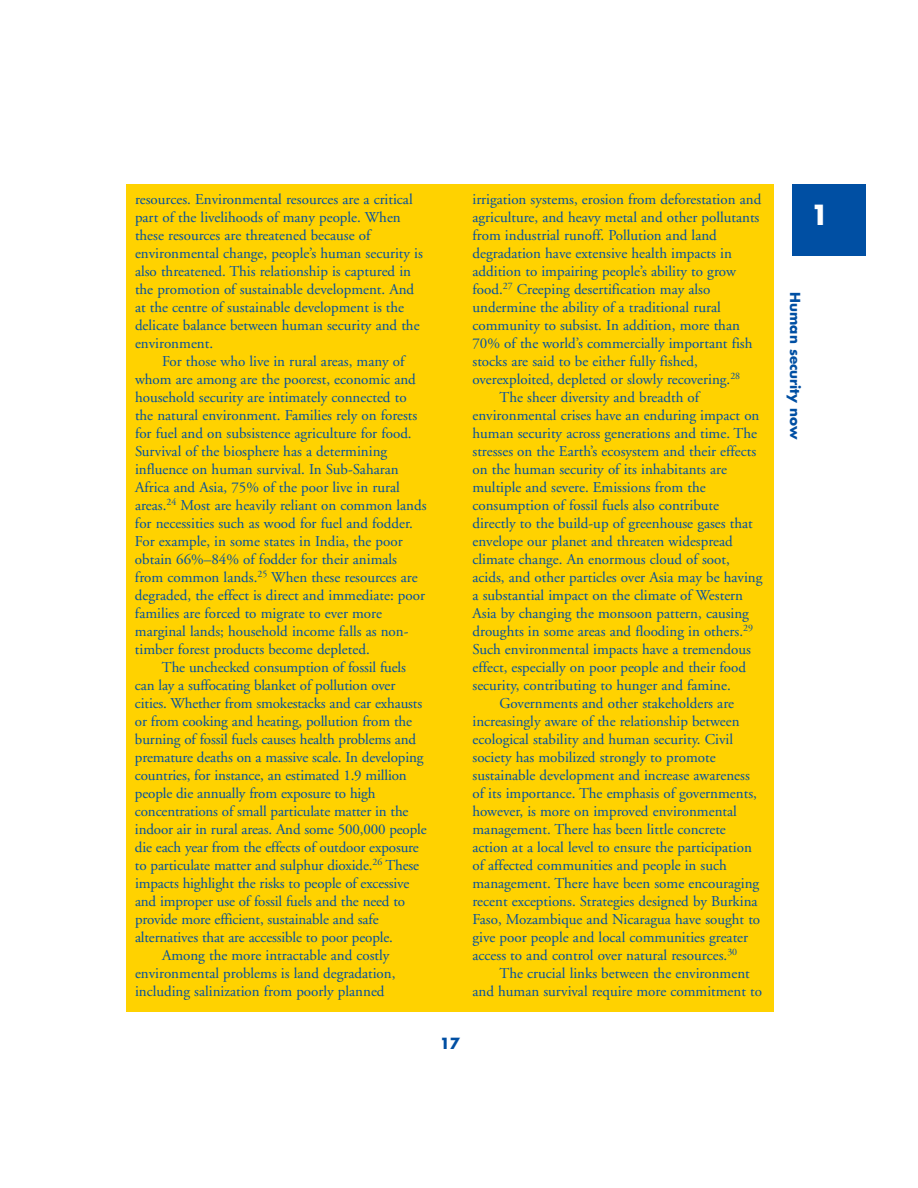
<style>
.page{position:relative;width:918px;height:1188px;background:#fff}
.page>*{position:absolute;margin:0;border:0;box-sizing:border-box;transform-origin:0 0}
.t1{font:700 27px "Futura";color:#fff}
.t2{font:15px/18px "Adobe Garamond";color:#004fa3}
.t3{font:700 15px "Futura";color:#004fa3}
.t4{font:700 13.5px "Futura";color:#004fa3}
</style>
<div class="page">
<div style="left:792px;top:184px;width:74px;height:72px;background:#004fa3"></div>
<div style="left:126px;top:184px;width:648px;height:828px;background:#ffd200"></div>
<p class="t2" style="left:135px;top:192px;width:289px">resources. Environmental resources are a critical part of the livelihoods of many people. When these resources are threatened because of environmental change, people’s human security is also threatened. This relationship is captured in the promotion of sustainable development. And at the centre of sustainable development is the delicate balance between human security and the environment.</p>
<p class="t2" style="left:135px;top:354px;width:293px;text-indent:27px">For those who live in rural areas, many of whom are among are the poorest, economic and household security are intimately connected to the natural environment. Families rely on forests for fuel and on subsistence agriculture for food.<br>Survival of the biosphere has a determining influence on human survival. In Sub-Saharan Africa and Asia, 75% of the poor live in rural areas.<sup>24</sup> Most are heavily reliant on common lands for necessities such as wood for fuel and fodder.<br>For example, in some states in India, the poor obtain 66%–84% of fodder for their animals from common lands.<sup>25</sup> When these resources are degraded, the effect is direct and immediate: poor families are forced to migrate to ever more marginal lands; household income falls as non&shy;timber forest products become depleted.</p>
<p class="t2" style="left:162px;top:660px;width:245px">The unchecked consumption of fossil fuels</p>
<p class="t2" style="left:135px;top:678px;width:262px">can lay a suffocating blanket of pollution over</p>
<p class="t2" style="left:135px;top:696px;width:289px">cities. Whether from smokestacks and car exhausts</p>
<p class="t2" style="left:135px;top:714px;width:279px">or from cooking and heating, pollution from the</p>
<p class="t2" style="left:135px;top:732px;width:283px">burning of fossil fuels causes health problems and</p>
<p class="t2" style="left:135px;top:750px;width:290px">premature deaths on a massive scale. In developing</p>
<p class="t2" style="left:135px;top:768px;width:273px">countries, for instance, an estimated 1.9 million</p>
<p class="t2" style="left:135px;top:786px;width:242px">people die annually from exposure to high</p>
<p class="t2" style="left:135px;top:804px;width:275px">concentrations of small particulate matter in the</p>
<p class="t2" style="left:135px;top:822px;width:293px">indoor air in rural areas. And some 500,000 people</p>
<p class="t2" style="left:135px;top:840px;width:285px">die each year from the effects of outdoor exposure</p>
<p class="t2" style="left:135px;top:858px;width:286px">to particulate matter and sulphur dioxide.<sup>26</sup> These</p>
<p class="t2" style="left:135px;top:876px;width:276px">impacts highlight the risks to people of excessive</p>
<p class="t2" style="left:135px;top:894px;width:272px">and improper use of fossil fuels and the need to</p>
<p class="t2" style="left:135px;top:912px;width:245px">provide more efficient, sustainable and safe</p>
<p class="t2" style="left:135px;top:930px;width:259px">alternatives that are accessible to poor people.</p>
<p class="t2" style="left:162px;top:948px;width:229px">Among the more intractable and costly</p>
<p class="t2" style="left:135px;top:966px;width:262px">environmental problems is land degradation,</p>
<p class="t2" style="left:135px;top:984px;width:251px">including salinization from poorly planned</p>
<p class="t2" style="left:473px;top:192px;width:290px">irrigation systems, erosion from deforestation and</p>
<p class="t2" style="left:473px;top:210px;width:289px">agriculture, and heavy metal and other pollutants</p>
<p class="t2" style="left:473px;top:228px;width:246px">from industrial runoff. Pollution and land</p>
<p class="t2" style="left:473px;top:246px;width:261px">degradation have extensive health impacts in</p>
<p class="t2" style="left:473px;top:264px;width:265px">addition to impairing people’s ability to grow</p>
<p class="t2" style="left:473px;top:282px;width:239px">food.<sup>27</sup> Creeping desertification may also</p>
<p class="t2" style="left:473px;top:300px;width:250px">undermine the ability of a traditional rural</p>
<p class="t2" style="left:473px;top:318px;width:269px">community to subsist. In addition, more than</p>
<p class="t2" style="left:473px;top:336px;width:281px">70% of the world’s commercially important fish</p>
<p class="t2" style="left:473px;top:354px;width:227px">stocks are said to be either fully fished,</p>
<p class="t2" style="left:473px;top:372px;width:269px">overexploited, depleted or slowly recovering.<sup>28</sup></p>
<p class="t2" style="left:500px;top:390px;width:201px">The sheer diversity and breadth of</p>
<p class="t2" style="left:472px;top:408px;width:289px">environmental crises have an enduring impact on</p>
<p class="t2" style="left:472px;top:426px;width:286px">human security across generations and time. The</p>
<p class="t2" style="left:472px;top:444px;width:285px">stresses on the Earth’s ecosystem and their effects</p>
<p class="t2" style="left:472px;top:462px;width:256px">on the human security of its inhabitants are</p>
<p class="t2" style="left:472px;top:480px;width:235px">multiple and severe. Emissions from the</p>
<p class="t2" style="left:472px;top:498px;width:248px">consumption of fossil fuels also contribute</p>
<p class="t2" style="left:472px;top:516px;width:282px">directly to the build-up of greenhouse gases that</p>
<p class="t2" style="left:472px;top:534px;width:262px">envelope our planet and threaten widespread</p>
<p class="t2" style="left:472px;top:552px;width:259px">climate change. An enormous cloud of soot,</p>
<p class="t2" style="left:472px;top:570px;width:291px">acids, and other particles over Asia may be having</p>
<p class="t2" style="left:472px;top:588px;width:272px">a substantial impact on the climate of Western</p>
<p class="t2" style="left:472px;top:606px;width:278px">Asia by changing the monsoon pattern, causing</p>
<p class="t2" style="left:472px;top:624px;width:282px">droughts in some areas and flooding in others.<sup>29</sup></p>
<p class="t2" style="left:472px;top:642px;width:280px">Such environmental impacts have a tremendous</p>
<p class="t2" style="left:472px;top:660px;width:275px">effect, especially on poor people and their food</p>
<p class="t2" style="left:472px;top:678px;width:260px">security, contributing to hunger and famine.</p>
<p class="t2" style="left:500px;top:696px;width:236px">Governments and other stakeholders are</p>
<p class="t2" style="left:472px;top:714px;width:269px">increasingly aware of the relationship between</p>
<p class="t2" style="left:472px;top:732px;width:262px">ecological stability and human security. Civil</p>
<p class="t2" style="left:472px;top:750px;width:245px">society has mobilized strongly to promote</p>
<p class="t2" style="left:472px;top:768px;width:279px">sustainable development and increase awareness</p>
<p class="t2" style="left:472px;top:786px;width:286px">of its importance. The emphasis of governments,</p>
<p class="t2" style="left:472px;top:804px;width:266px">however, is more on improved environmental</p>
<p class="t2" style="left:472px;top:822px;width:255px">management. There has been little concrete</p>
<p class="t2" style="left:472px;top:840px;width:281px">action at a local level to ensure the participation</p>
<p class="t2" style="left:472px;top:858px;width:256px">of affected communities and people in such</p>
<p class="t2" style="left:472px;top:876px;width:288px">management. There have been some encouraging</p>
<p class="t2" style="left:472px;top:894px;width:287px">recent exceptions. Strategies designed by Burkina</p>
<p class="t2" style="left:472px;top:912px;width:289px">Faso, Mozambique and Nicaragua have sought to</p>
<p class="t2" style="left:472px;top:930px;width:277px">give poor people and local communities greater</p>
<p class="t2" style="left:472px;top:948px;width:266px">access to and control over natural resources.<sup>30</sup></p>
<p class="t2" style="left:500px;top:966px;width:252px">The crucial links between the environment</p>
<p class="t2" style="left:472px;top:984px;width:291px">and human survival require more commitment to</p>
<p class="t3" style="left:440px;top:1036px;width:22px">17</p>
<h1 class="t1" style="left:811px;top:202px;width:20px">1</h1>
<p class="t4" style="left:801px;top:292px;width:149px;rotate:90deg">Human security now</p>
</div>
